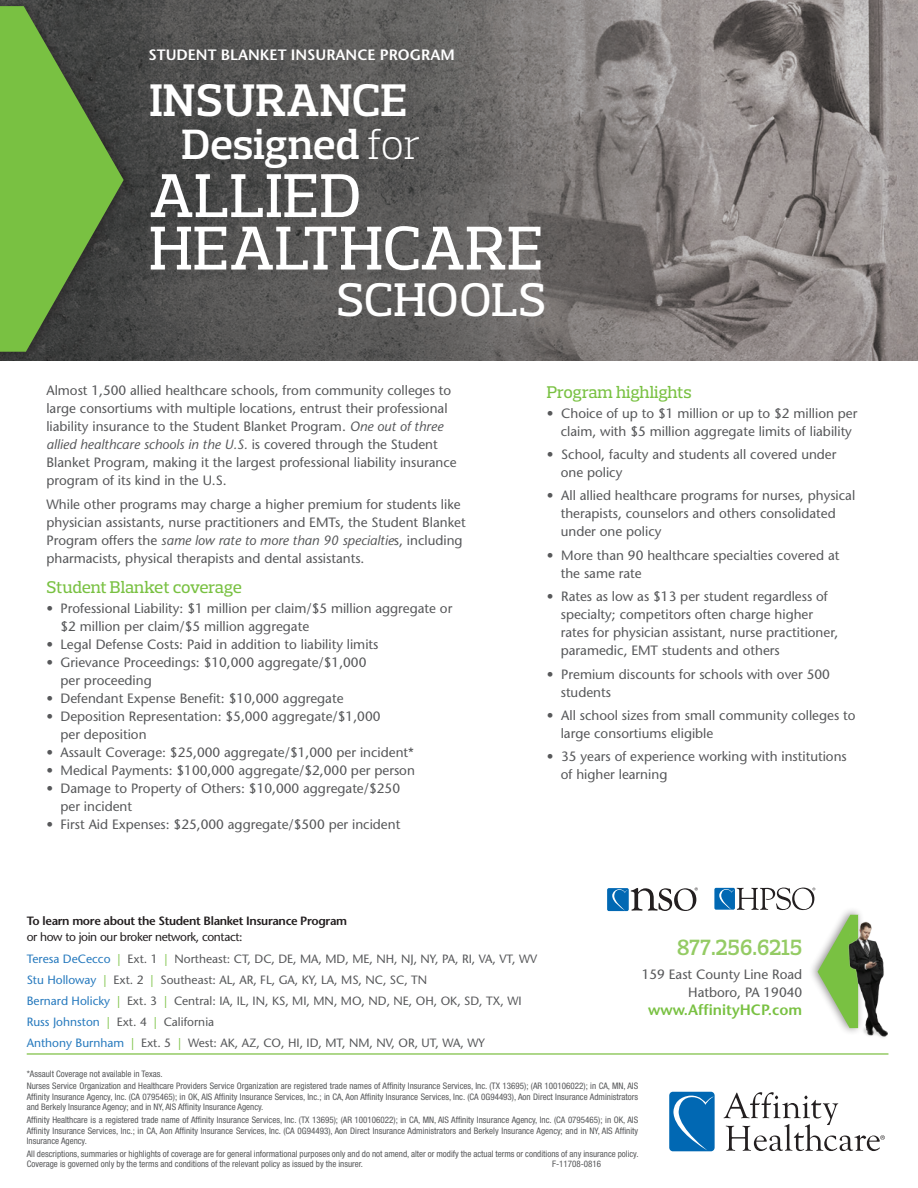
<style>
.page{position:relative;width:918px;height:1188px;background:#fff}
.page>*{position:absolute;margin:0;border:0;box-sizing:border-box;transform-origin:0 0}
.t1{font:500 63px/52.5px "Prelo Slab";letter-spacing:.015em;color:#fff}
.t2{font:500 48px "Prelo Slab";letter-spacing:.005em;color:#fff}
.t3{font:600 46.5px "Prelo Slab";letter-spacing:.015em;color:#fff}
.t4{font:600 43.2px "Prelo Slab";color:#fff}
.t5{font:600 22.5px "Prelo Slab";color:#94cb64}
.t6{font:500 17.25px "Prelo Slab";letter-spacing:-.015em;color:#79c142}
.t7{font:600 15px "Stone Sans";color:#fff}
.t8{font:600 15px "Stone Sans";color:#79c142}
.t9{font:13.5px/18px "Stone Sans";color:#57585a}
.t10{font:12px "Stone Sans";color:#57585a}
.t11{font:600 12px/16.5px "Stone Sans";letter-spacing:-.03em;color:#231f20}
.t12{font:condensed 9px/10.5px "Helvetica Neue";color:#57585a;text-align:justify}
.s1{font-weight:300}
.s2{font-style:italic}
.s3{font-weight:400}
.s4{color:#277abe}
.s5{color:#79c142}
</style>
<div class="page">
<img style="left:136px;top:0;width:782px;height:361px">
<div style="left:0;top:0;width:136px;height:362px;background:#231f20;opacity:.5"></div>
<svg style="left:0;top:6px;width:124px;height:346px;background:#618d40"></svg>
<img style="left:843px;top:913px;width:45px;height:125px">
<hr style="left:27px;top:1053px;width:861px;height:2px;background:#94cb64">
<div style="left:669px;top:1092px;width:46px;height:59px;background:#0168b3;border-radius:4px"></div>
<svg style="left:673px;top:1095px;width:41px;height:56px"></svg>
<svg style="left:724px;top:1092px;width:161px;height:59px"></svg>
<div style="left:714px;top:888px;width:21px;height:22px;background:#0168b3;border-radius:2px"></div>
<svg style="left:719px;top:888px;width:139px;height:140px"></svg>
<div style="left:607px;top:888px;width:22px;height:23px;background:#0168b3;border-radius:2px"></div>
<svg style="left:612px;top:887px;width:86px;height:24px"></svg>
<p class="t7" style="left:148px;top:45px;width:308px">STUDENT BLANKET INSURANCE PROGRAM</p>
<p class="t3" style="left:150px;top:72px;width:259px">INSURANCE</p>
<p class="t4" style="left:182px;top:118px;width:241px">Designed <span class="s1">for</span></p>
<p class="t1" style="left:149px;top:169px;width:395px">ALLIED<br>HEALTHCARE</p>
<p class="t2" style="left:336px;top:270px;width:211px">SCHOOLS</p>
<p class="t9" style="left:46px;top:381px;width:412px">Almost 1,500 allied healthcare schools, from community colleges to large consortiums with multiple locations, entrust their professional liability insurance to the Student Blanket Program. <span class="s2">One out of three allied healthcare schools in the U.S.</span> is covered through the Student Blanket Program, making it the largest professional liability insurance program of its kind in the U.S.</p>
<p class="t9" style="left:46px;top:496px;width:421px">While other programs may charge a higher premium for students like physician assistants, nurse practitioners and EMTs, the Student Blanket Program offers the <span class="s2">same low rate to more than 90 specialtie</span>s, including pharmacists, physical therapists and dental assistants.</p>
<p class="t6" style="left:46px;top:576px;width:197px">Student Blanket coverage</p>
<p class="t9" style="left:60px;top:599px;width:393px;text-indent:-14px">• Professional Liability: $1 million per claim/$5 million aggregate or $2 million per claim/$5 million aggregate</p>
<p class="t9" style="left:46px;top:635px;width:334px">• Legal Defense Costs: Paid in addition to liability limits</p>
<p class="t9" style="left:60px;top:653px;width:308px;text-indent:-14px">• Grievance Proceedings: $10,000 aggregate/$1,000 per proceeding</p>
<p class="t9" style="left:46px;top:689px;width:299px">• Defendant Expense Benefit: $10,000 aggregate</p>
<p class="t9" style="left:60px;top:707px;width:322px;text-indent:-14px">• Deposition Representation: $5,000 aggregate/$1,000 per deposition</p>
<p class="t9" style="left:46px;top:743px;width:369px">• Assault Coverage: $25,000 aggregate/$1,000 per incident*</p>
<p class="t9" style="left:46px;top:761px;width:370px">• Medical Payments: $100,000 aggregate/$2,000 per person</p>
<p class="t9" style="left:60px;top:779px;width:341px;text-indent:-14px">• Damage to Property of Others: $10,000 aggregate/$250 per incident</p>
<p class="t9" style="left:46px;top:815px;width:355px">• First Aid Expenses: $25,000 aggregate/$500 per incident</p>
<p class="t6" style="left:547px;top:381px;width:147px">Program highlights</p>
<p class="t9" style="left:561px;top:404px;width:298px;text-indent:-14px">• Choice of up to $1 million or up to $2 million per claim, with $5 million aggregate limits of liability</p>
<p class="t9" style="left:561px;top:445px;width:277px;text-indent:-14px">• School, faculty and students all covered under one policy</p>
<p class="t9" style="left:561px;top:487px;width:296px;text-indent:-14px">• All allied healthcare programs for nurses, physical therapists, counselors and others consolidated under one policy</p>
<p class="t9" style="left:561px;top:546px;width:280px;text-indent:-14px">• More than 90 healthcare specialties covered at the same rate</p>
<p class="t9" style="left:561px;top:588px;width:279px;text-indent:-14px">• Rates as low as $13 per student regardless of specialty; competitors often charge higher rates for physician assistant, nurse practitioner, paramedic, EMT students and others</p>
<p class="t9" style="left:561px;top:665px;width:271px;text-indent:-14px">• Premium discounts for schools with over 500 students</p>
<p class="t9" style="left:561px;top:706px;width:296px;text-indent:-14px">• All school sizes from small community colleges to large consortiums eligible</p>
<p class="t9" style="left:561px;top:748px;width:288px;text-indent:-14px">• 35 years of experience working with institutions of higher learning</p>
<p class="t11" style="left:27px;top:912px;width:322px">To learn more about the Student Blanket Insurance Program <span class="s3">or how to join our broker network, contact:</span></p>
<p class="t10" style="left:27px;top:952px;width:512px"><span class="s4">Teresa DeCecco</span> <span class="s5">|</span> Ext. 1 <span class="s5">|</span> Northeast: CT, DC, DE, MA, MD, ME, NH, NJ, NY, PA, RI, VA, VT, WV</p>
<p class="t10" style="left:27px;top:973px;width:402px"><span class="s4">Stu Holloway</span> <span class="s5">|</span> Ext. 2 <span class="s5">|</span> Southeast: AL, AR, FL, GA, KY, LA, MS, NC, SC, TN</p>
<p class="t10" style="left:27px;top:994px;width:497px"><span class="s4">Bernard Holicky</span> <span class="s5">|</span> Ext. 3 <span class="s5">|</span> Central: IA, IL, IN, KS, MI, MN, MO, ND, NE, OH, OK, SD, TX, WI</p>
<p class="t10" style="left:27px;top:1015px;width:189px"><span class="s4">Russ Johnston</span> <span class="s5">|</span> Ext. 4 <span class="s5">|</span> California</p>
<p class="t10" style="left:27px;top:1035px;width:460px"><span class="s4">Anthony Burnham</span> <span class="s5">|</span> Ext. 5 <span class="s5">|</span> West: AK, AZ, CO, HI, ID, MT, NM, NV, OR, UT, WA, WY</p>
<p class="t5" style="left:677px;top:934px;width:127px">877.256.6215</p>
<p class="t9" style="left:642px;top:965px;width:162px;text-align:right">159 East County Line Road<br>Hatboro, PA 19040</p>
<p class="t8" style="left:648px;top:1001px;width:155px">www.AffinityHCP.com</p>
<p class="t12" style="left:27px;top:1068px;width:137px">*Assault Coverage not available in Texas.</p>
<p class="t12" style="left:27px;top:1081px;width:613px">Nurses Service Organization and Healthcare Providers Service Organization are registered trade names of Affinity Insurance Services, Inc. (TX 13695); (AR 100106022); in CA, MN, AIS Affinity Insurance Agency, Inc. (CA 0795465); in OK, AIS Affinity Insurance Services, Inc.; in CA, Aon Affinity Insurance Services, Inc. (CA 0G94493), Aon Direct Insurance Administrators and Berkely Insurance Agency; and in NY, AIS Affinity Insurance Agency.</p>
<p class="t12" style="left:27px;top:1115px;width:613px">Affinity Healthcare is a registered trade name of Affinity Insurance Services, Inc. (TX 13695); (AR 100106022); in CA, MN, AIS Affinity Insurance Agency, Inc. (CA 0795465); in OK, AIS Affinity Insurance Services, Inc.; in CA, Aon Affinity Insurance Services, Inc. (CA 0G94493), Aon Direct Insurance Administrators and Berkely Insurance Agency; and in NY, AIS Affinity Insurance Agency.</p>
<p class="t12" style="left:27px;top:1148px;width:613px">All descriptions, summaries or highlights of coverage are for general informational purposes only and do not amend, alter or modify the actual terms or conditions of any insurance policy.<br>Coverage is governed only by the terms and conditions of the relevant policy as issued by the insurer.</p>
<p class="t12" style="left:552px;top:1159px;width:51px">F-11708-0816</p>
</div>
